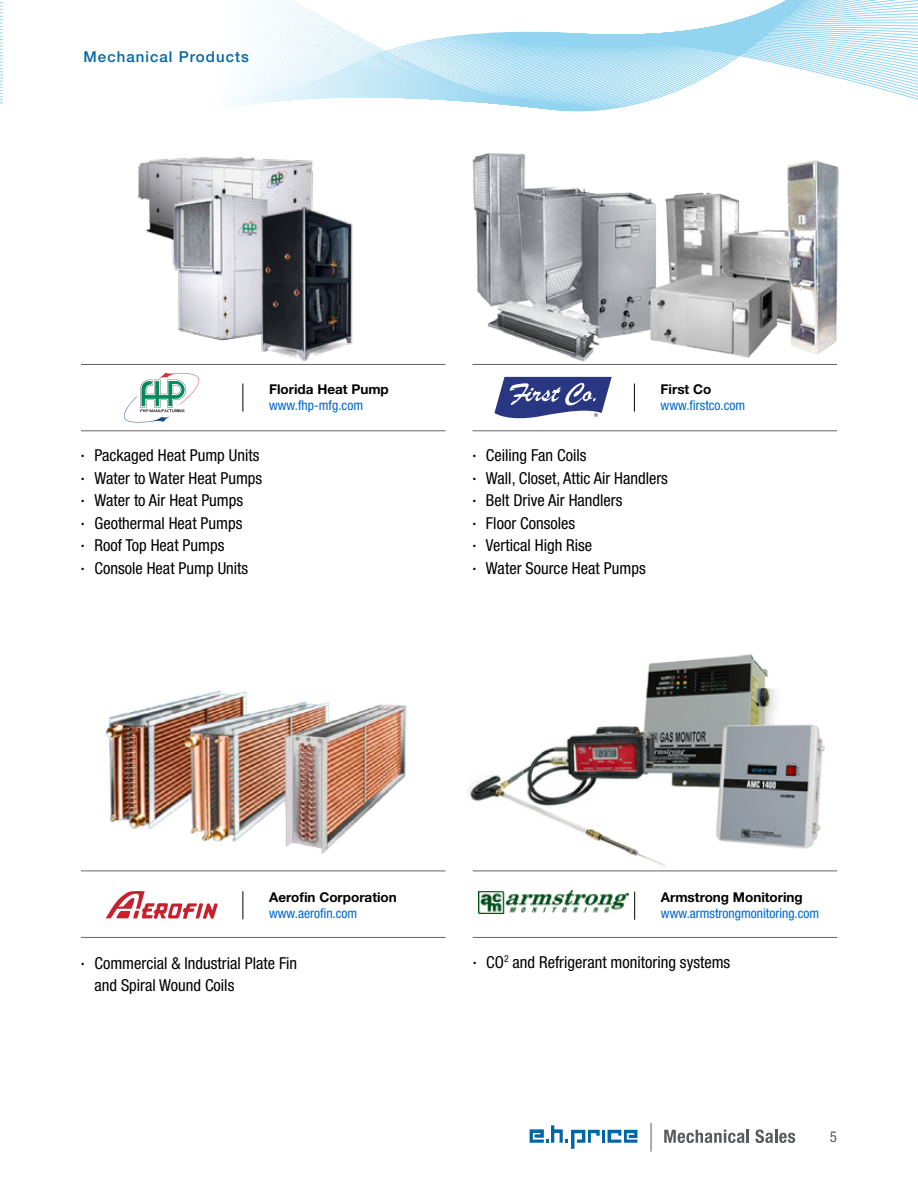
<style>
.page{position:relative;width:918px;height:1188px;background:#fff}
.page>*{position:absolute;margin:0;border:0;box-sizing:border-box;transform-origin:0 0}
.t1{font:condensed 16.5px/22.5px "Helvetica Neue LT Std";color:#000}
.t2{font:500 15px "Helvetica Neue LT Std";letter-spacing:.07em;color:#0065a4}
.t3{font:condensed 15px "Helvetica Neue LT Std";color:#58595b}
.t4{font:condensed 13.5px "Helvetica Neue LT Std";color:#06c}
.t5{font:700 13.5px "Helvetica Neue LT Std";color:#000}
.s1{font-weight:500}
</style>
<div class="page">
<svg style="left:0;top:2px;width:3px;height:102px"></svg>
<svg style="left:238px;top:0;width:680px;height:112px"></svg>
<svg style="left:530px;top:1125px;width:107px;height:24px"></svg>
<svg style="left:664px;top:1130px;width:85px;height:13px"></svg>
<svg style="left:755px;top:1129px;width:40px;height:14px"></svg>
<svg style="left:651px;top:1123px;width:1px;height:29px"></svg>
<hr style="left:81px;top:430px;width:365px;height:1px;background:#636466">
<hr style="left:81px;top:364px;width:365px;height:1px;background:#636466">
<hr style="left:472px;top:364px;width:365px;height:1px;background:#636466">
<svg style="left:243px;top:384px;width:1px;height:28px"></svg>
<hr style="left:472px;top:430px;width:365px;height:1px;background:#636466">
<svg style="left:634px;top:384px;width:1px;height:28px"></svg>
<svg style="left:124px;top:373px;width:75px;height:49px"></svg>
<svg style="left:494px;top:377px;width:118px;height:41px"></svg>
<img style="left:138px;top:157px;width:215px;height:204px">
<img style="left:472px;top:153px;width:367px;height:209px">
<svg style="left:243px;top:891px;width:1px;height:28px"></svg>
<hr style="left:81px;top:871px;width:365px;height:1px;background:#636466">
<svg style="left:106px;top:891px;width:112px;height:28px"></svg>
<hr style="left:81px;top:937px;width:365px;height:1px;background:#636466">
<img style="left:105px;top:690px;width:302px;height:164px">
<img style="left:468px;top:654px;width:357px;height:213px">
<hr style="left:473px;top:937px;width:364px;height:1px;background:#636466">
<hr style="left:473px;top:871px;width:364px;height:1px;background:#636466">
<svg style="left:634px;top:892px;width:1px;height:28px"></svg>
<img style="left:478px;top:890px;width:151px;height:24px">
<p class="t2" style="left:84px;top:48px;width:167px">Mechanical Products</p>
<p class="t5" style="left:269px;top:381px;width:121px">Florida Heat Pump</p>
<p class="t4" style="left:269px;top:398px;width:95px">www.fhp-mfg.com</p>
<p class="t1" style="left:81px;top:444px;width:183px"><span class="s1">·</span> Packaged Heat Pump Units <span class="s1">·</span> Water to Water Heat Pumps <span class="s1">·</span> Water to Air Heat Pumps<br><span class="s1">·</span> Geothermal Heat Pumps<br><span class="s1">·</span> Roof Top Heat Pumps<br><span class="s1">·</span> Console Heat Pump Units</p>
<p class="t5" style="left:661px;top:381px;width:52px">First Co</p>
<p class="t4" style="left:661px;top:398px;width:86px">www.firstco.com</p>
<p class="t1" style="left:472px;top:444px;width:197px"><span class="s1">·</span> Ceiling Fan Coils<br><span class="s1">·</span> Wall, Closet, Attic Air Handlers <span class="s1">·</span> Belt Drive Air Handlers<br><span class="s1">·</span> Floor Consoles<br><span class="s1">·</span> Vertical High Rise<br><span class="s1">·</span> Water Source Heat Pumps</p>
<p class="t5" style="left:269px;top:888px;width:129px">Aerofin Corporation</p>
<p class="t4" style="left:269px;top:905px;width:90px">www.aerofin.com</p>
<p class="t1" style="left:94px;top:952px;width:204px;text-indent:-13px"><span class="s1">·</span> Commercial &amp; Industrial Plate Fin and Spiral Wound Coils</p>
<p class="t5" style="left:661px;top:889px;width:143px">Armstrong Monitoring</p>
<p class="t4" style="left:661px;top:906px;width:160px">www.armstrongmonitoring.com</p>
<p class="t1" style="left:473px;top:951px;width:259px"><span class="s1">·</span> CO <sup>2</sup> and Refrigerant monitoring systems</p>
<p class="t3" style="left:830px;top:1128px;width:9px">5</p>
</div>
